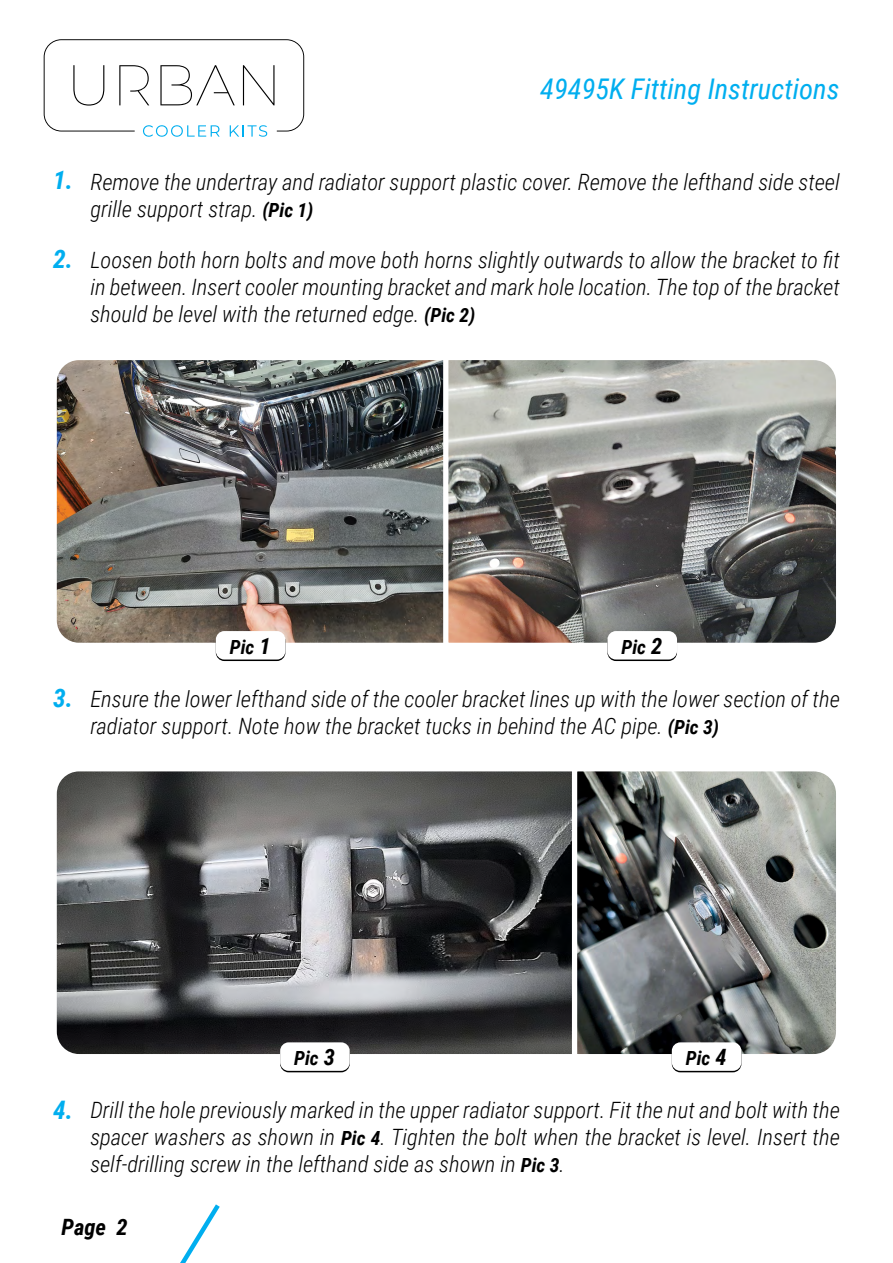
<style>
.page{position:relative;width:893px;height:1263px;background:#fff}
.page>*{position:absolute;margin:0;border:0;box-sizing:border-box;transform-origin:0 0}
.t1{font:italic 28.5px "Roboto Condensed";color:#00aeef}
.t2{font:italic 700 25.5px "Roboto Condensed";color:#00aeef}
.t3{font:italic 300 22.5px/27px "Roboto Condensed";color:#000}
.t4{font:italic 700 22.5px "Roboto Condensed";color:#000}
.t5{font:italic 700 19.5px "Roboto Condensed";color:#000}
.s1{font-weight:700;font-size:19.5px}
.s2{font-size:22.5px}
</style>
<div class="page">
<svg style="left:44px;top:39px;width:260px;height:98px"></svg>
<svg style="left:180px;top:1204px;width:40px;height:59px"></svg>
<img style="left:56px;top:360px;width:384px;height:291px">
<svg style="left:440px;top:360px;width:396px;height:283px;background:#807d79"></svg>
<svg style="left:216px;top:632px;width:69px;height:29px"></svg>
<div style="left:216px;top:631px;width:69px;height:28px;background:#fff;border-radius:9px"></div>
<svg style="left:607px;top:632px;width:70px;height:29px"></svg>
<div style="left:607px;top:631px;width:70px;height:28px;background:#fff;border-radius:9px"></div>
<svg style="left:56px;top:771px;width:513px;height:283px;background:#5c5c5e"></svg>
<svg style="left:569px;top:771px;width:267px;height:291px;background:#7c7f7e"></svg>
<svg style="left:280px;top:1044px;width:70px;height:28px"></svg>
<div style="left:280px;top:1042px;width:70px;height:29px;background:#fff;border-radius:9px"></div>
<svg style="left:672px;top:1044px;width:69px;height:28px"></svg>
<div style="left:672px;top:1042px;width:69px;height:29px;background:#fff;border-radius:9px"></div>
<p class="t1" style="left:540px;top:69px;width:301px">49495K Fitting Instructions</p>
<p class="t2" style="left:53px;top:162px;width:21px">1.</p>
<p class="t2" style="left:53px;top:241px;width:21px">2.</p>
<p class="t3" style="left:90px;top:168px;width:751px">Remove the undertray and radiator support plastic cover. Remove the lefthand side steel grille support strap. <span class="s1">(Pic 1)</span></p>
<p class="t3" style="left:90px;top:246px;width:751px;text-align:justify">Loosen both horn bolts and move both horns slightly outwards to allow the bracket to fit in between. Insert cooler mounting bracket and mark hole location. The top of the bracket should be level with the returned edge. <span class="s1">(Pic 2)</span></p>
<p class="t2" style="left:53px;top:680px;width:21px">3.</p>
<p class="t5" style="left:230px;top:633px;width:42px">Pic <span class="s2">1</span></p>
<p class="t5" style="left:621px;top:633px;width:42px">Pic <span class="s2">2</span></p>
<p class="t3" style="left:90px;top:685px;width:751px">Ensure the lower lefthand side of the cooler bracket lines up with the lower section of the radiator support. Note how the bracket tucks in behind the AC pipe. <span class="s1">(Pic 3)</span></p>
<p class="t2" style="left:53px;top:1092px;width:21px">4.</p>
<p class="t5" style="left:294px;top:1044px;width:42px">Pic <span class="s2">3</span></p>
<p class="t5" style="left:686px;top:1044px;width:42px">Pic <span class="s2">4</span></p>
<p class="t3" style="left:90px;top:1096px;width:751px;text-align:justify">Drill the hole previously marked in the upper radiator support. Fit the nut and bolt with the spacer washers as shown in <span class="s1">Pic 4</span>. Tighten the bolt when the bracket is level. Insert the self-drilling screw in the lefthand side as shown in <span class="s1">Pic 3</span>.</p>
<p class="t4" style="left:62px;top:1212px;width:67px">Page 2</p>
</div>
